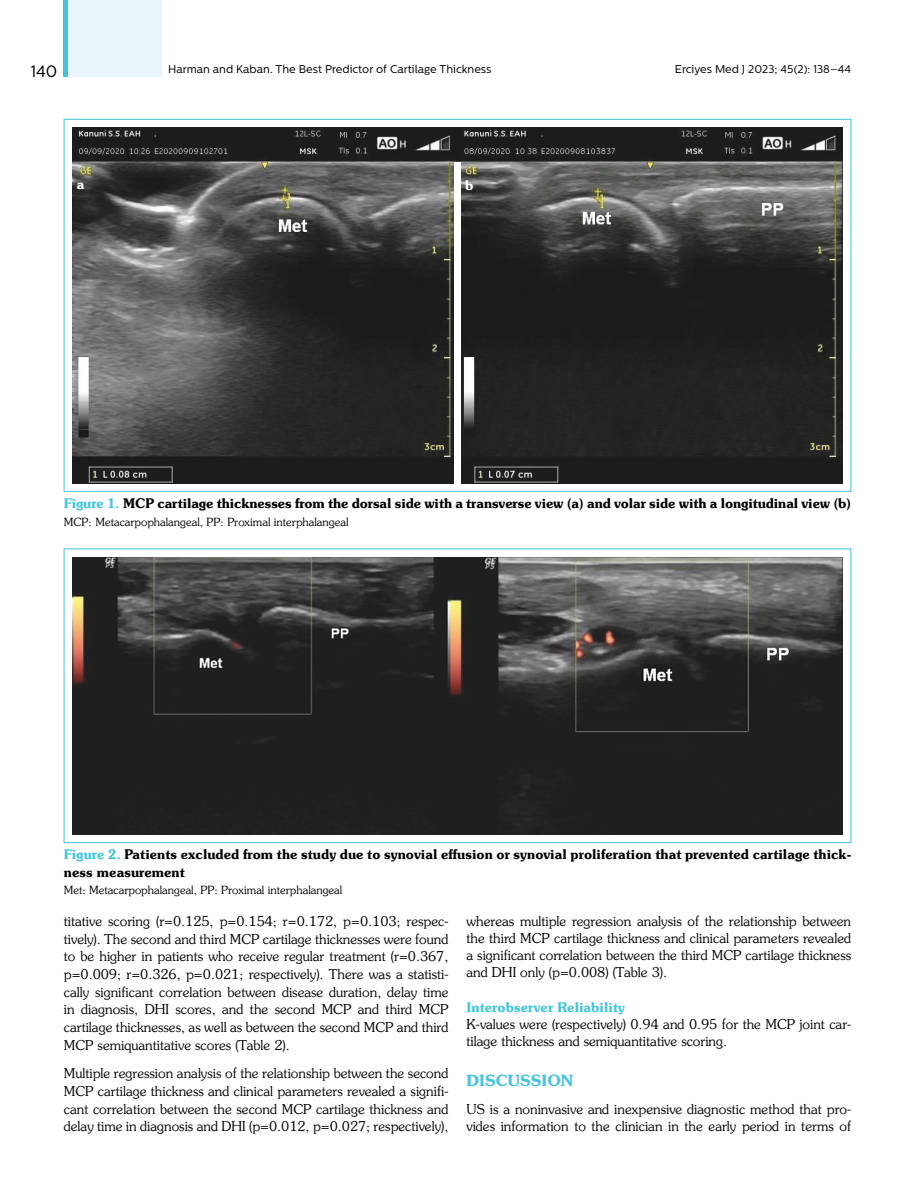
<style>
.page{position:relative;width:915px;height:1191px;background:#fff}
.page>*{position:absolute;margin:0;border:0;box-sizing:border-box;transform-origin:0 0}
.t1{font:16.5px "Centrale Sans";color:#000}
.t2{font:700 15.75px "Souvenir";color:#42c4dd}
.t3{font:13.5px/17.7px "Souvenir";color:#000;text-align:justify}
.t4{font:700 13.5px/17.2px "Souvenir";color:#000}
.t5{font:700 13.5px "Souvenir";color:#42c4dd}
.t6{font:700 13.5px "Souvenir";color:#fff}
.t7{font:11.25px "Souvenir";color:#000}
.t8{font:11.25px "Centrale Sans";color:#000}
.s1{color:#42c4dd}
</style>
<div class="page">
<div style="left:64px;top:0;width:98px;height:77px;background:#e7f6fa"></div>
<hr style="left:64px;top:0;width:4px;height:77px;background:#42c4dd">
<img style="left:72px;top:557px;width:770px;height:277px">
<img style="left:72px;top:128px;width:770px;height:355px">
<div style="left:454px;top:162px;width:6px;height:321px;background:#fff"></div>
<p class="t8" style="left:168px;top:62px;width:325px">Harman and Kaban. The Best Predictor of Cartilage Thickness</p>
<p class="t1" style="left:31px;top:61px;width:28px">140</p>
<p class="t8" style="left:674px;top:62px;width:178px">Erciyes Med J 2023; 45(2): 138–44</p>
<p class="t6" style="left:77px;top:176px;width:9px">a</p>
<p class="t6" style="left:465px;top:177px;width:10px">b</p>
<p class="t4" style="left:64px;top:494px;width:788px"><span class="s1">Figure 1.</span> MCP cartilage thicknesses from the dorsal side with a transverse view (a) and volar side with a longitudinal view (b)</p>
<p class="t7" style="left:64px;top:515px;width:286px">MCP: Metacarpophalangeal, PP: Proximal interphalangeal</p>
<p class="t4" style="left:64px;top:845px;width:788px"><span class="s1">Figure 2.</span> Patients excluded from the study due to synovial effusion or synovial proliferation that prevented cartilage thick&shy;ness measurement</p>
<p class="t7" style="left:64px;top:884px;width:280px">Met: Metacarpophalangeal, PP: Proximal interphalangeal</p>
<p class="t3" style="left:64px;top:912px;width:386px">titative scoring (r=0.125, p=0.154; r=0.172, p=0.103; respec&shy;tively). The second and third MCP cartilage thicknesses were found to be higher in patients who receive regular treatment (r=0.367, p=0.009; r=0.326, p=0.021; respectively). There was a statisti&shy;cally significant correlation between disease duration, delay time in diagnosis, DHI scores, and the second MCP and third MCP cartilage thicknesses, as well as between the second MCP and third MCP semiquantitative scores (Table 2).</p>
<p class="t3" style="left:64px;top:1064px;width:386px">Multiple regression analysis of the relationship between the second MCP cartilage thickness and clinical parameters revealed a signifi&shy;cant correlation between the second MCP cartilage thickness and delay time in diagnosis and DHI (p=0.012, p=0.027; respectively),</p>
<p class="t3" style="left:466px;top:912px;width:386px;line-height:17.1px">whereas multiple regression analysis of the relationship between the third MCP cartilage thickness and clinical parameters revealed a significant correlation between the third MCP cartilage thickness and DHI only (p=0.008) (Table 3).</p>
<p class="t5" style="left:466px;top:998px;width:160px">Interobserver Reliability</p>
<p class="t3" style="left:466px;top:1015px;width:386px;line-height:17.2px">K-values were (respectively) 0.94 and 0.95 for the MCP joint car&shy;tilage thickness and semiquantitative scoring.</p>
<p class="t2" style="left:466px;top:1070px;width:108px">DISCUSSION</p>
<p class="t3" style="left:466px;top:1100px;width:386px;line-height:17.2px">US is a noninvasive and inexpensive diagnostic method that pro&shy;vides information to the clinician in the early period in terms of</p>
</div>
